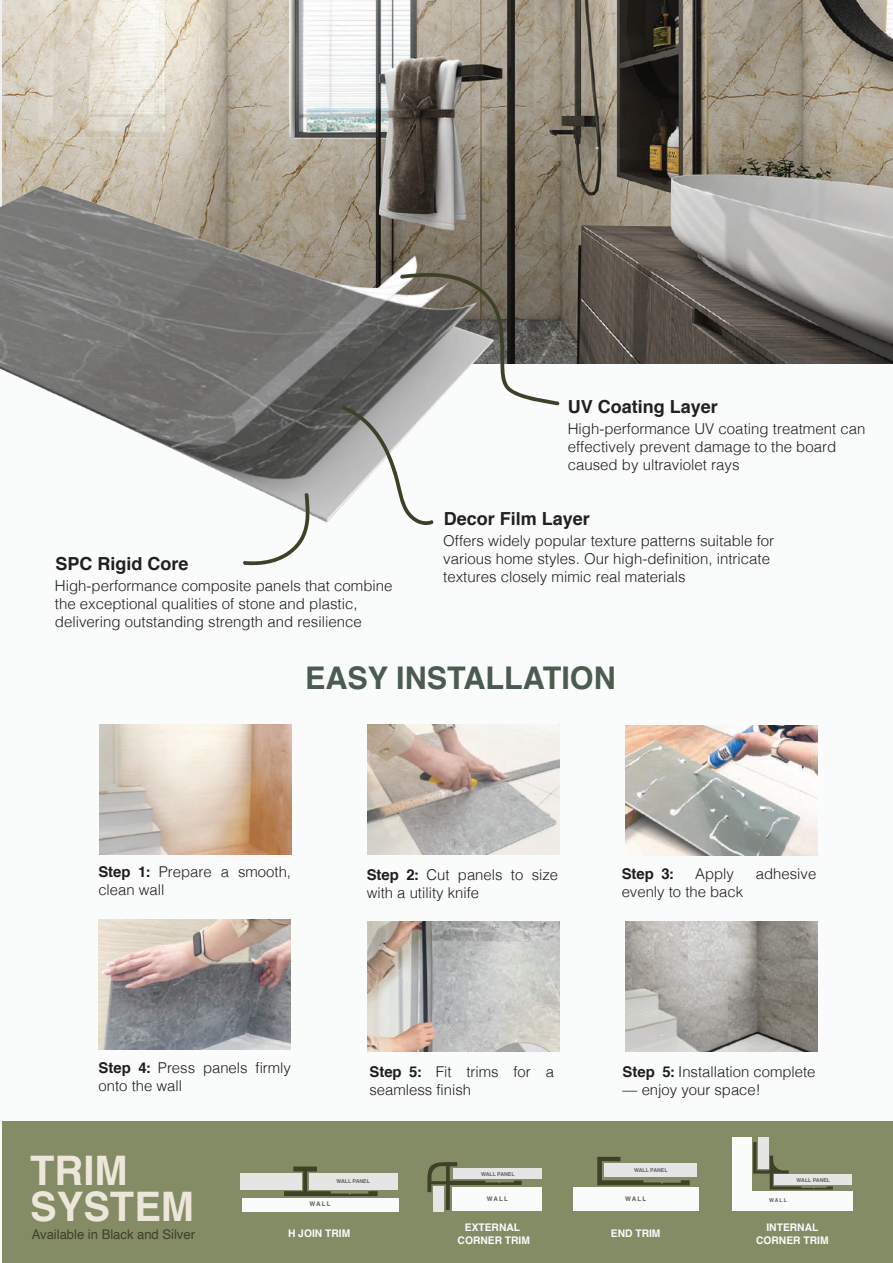
<style>
.page{position:relative;width:893px;height:1263px;background:#fafbfb}
.page>*{position:absolute;margin:0;border:0;box-sizing:border-box;transform-origin:0 0}
.t1{font:700 40.8px/36px "Helvetica";color:#ede7db}
.t2{font:700 31.2px "Helvetica";color:#4a5b50}
.t3{font:700 18px "Helvetica";color:#231f20}
.t4{font:300 15px/18px "Helvetica";color:#231f20}
.t5{font:300 14.85px/17.9px "Helvetica";color:#201d1e}
.t6{font:700 14.85px "Helvetica";color:#201d1e}
.t7{font:13.35px "Helvetica";color:#3e4028}
.t8{font:700 10.5px/12.6px "Helvetica";color:#fafbfb;text-align:center}
.t9{font:700 6.45px "Helvetica";letter-spacing:.2em;color:#606160}
.t10{font:700 5.4px "Helvetica";color:#606160}
.s1{font-weight:700}
</style>
<div class="page">
<hr style="left:0;top:0;width:2px;height:363px;background:#e4e5e5">
<div style="left:2px;top:1121px;width:891px;height:142px;background:#838c65"></div>
<img style="left:2px;top:0;width:891px;height:363px">
<img style="left:99px;top:724px;width:192px;height:130px">
<img style="left:625px;top:726px;width:192px;height:130px">
<img style="left:99px;top:920px;width:191px;height:130px">
<img style="left:367px;top:725px;width:192px;height:130px">
<img style="left:367px;top:921px;width:192px;height:130px">
<img style="left:626px;top:921px;width:191px;height:130px">
<img style="left:0;top:177px;width:506px;height:346px">
<svg style="left:284px;top:1166px;width:94px;height:30px"></svg>
<div style="left:241px;top:1173px;width:61px;height:17px;background:#e5e5e5"></div>
<div style="left:309px;top:1173px;width:89px;height:17px;background:#e5e5e5"></div>
<div style="left:242px;top:1198px;width:156px;height:13px;background:#fafbfb"></div>
<svg style="left:427px;top:1162px;width:95px;height:48px"></svg>
<div style="left:453px;top:1168px;width:89px;height:11px;background:#e5e5e5"></div>
<div style="left:433px;top:1186px;width:11px;height:25px;background:#e5e5e5"></div>
<div style="left:452px;top:1188px;width:90px;height:23px;background:#fafbfb"></div>
<svg style="left:597px;top:1157px;width:93px;height:28px"></svg>
<div style="left:604px;top:1163px;width:93px;height:14px;background:#e5e5e5"></div>
<div style="left:573px;top:1188px;width:125px;height:23px;background:#fafbfb"></div>
<svg style="left:753px;top:1142px;width:80px;height:47px"></svg>
<div style="left:774px;top:1175px;width:78px;height:10px;background:#e5e5e5"></div>
<div style="left:758px;top:1137px;width:10px;height:32px;background:#e5e5e5"></div>
<div style="left:750px;top:1191px;width:103px;height:20px;background:#fafbfb"></div>
<div style="left:732px;top:1137px;width:20px;height:74px;background:#fafbfb"></div>
<svg style="left:341px;top:271px;width:219px;height:254px"></svg>
<svg style="left:242px;top:492px;width:68px;height:74px"></svg>
<p class="t3" style="left:56px;top:549px;width:135px">SPC Rigid Core</p>
<p class="t4" style="left:55px;top:576px;width:339px">High-performance composite panels that combine the exceptional qualities of stone and plastic, delivering outstanding strength and resilience</p>
<p class="t3" style="left:568px;top:392px;width:152px">UV Coating Layer</p>
<p class="t4" style="left:568px;top:419px;width:299px">High-performance UV coating treatment can effectively prevent damage to the board caused by ultraviolet rays</p>
<p class="t3" style="left:444px;top:504px;width:148px">Decor Film Layer</p>
<p class="t4" style="left:443px;top:531px;width:332px">Offers widely popular texture patterns suitable for various home styles. Our high-definition, intricate textures closely mimic real materials</p>
<h2 class="t2" style="left:305px;top:652px;width:312px">EASY INSTALLATION</h2>
<p class="t5" style="left:98px;top:862px;width:194px"><span class="s1">Step 1:</span> Prepare a smooth, clean wall</p>
<p class="t6" style="left:622px;top:862px;width:54px">Step 3:</p>
<p class="t5" style="left:695px;top:864px;width:40px">Apply</p>
<p class="t5" style="left:756px;top:864px;width:62px">adhesive</p>
<p class="t5" style="left:367px;top:865px;width:193px"><span class="s1">Step 2:</span> Cut panels to size with a utility knife</p>
<p class="t5" style="left:622px;top:881px;width:123px">evenly to the back</p>
<p class="t5" style="left:99px;top:1058px;width:194px"><span class="s1">Step 4:</span> Press panels firmly onto the wall</p>
<p class="t5" style="left:369px;top:1061px;width:186px"><span class="s1">Step 5:</span> Fit trims for a seamless finish</p>
<p class="t5" style="left:623px;top:1061px;width:194px"><span class="s1">Step 5:</span> Installation complete</p>
<p class="t5" style="left:623px;top:1079px;width:140px">— enjoy your space!</p>
<h1 class="t1" style="left:30px;top:1153px;width:165px">TRIM<br>SYSTEM</h1>
<p class="t7" style="left:32px;top:1224px;width:165px">Available in Black and Silver</p>
<p class="t8" style="left:288px;top:1227px;width:64px">H JOIN TRIM</p>
<p class="t10" style="left:336px;top:1177px;width:35px">WALL PANEL</p>
<p class="t9" style="left:309px;top:1198px;width:23px">WALL</p>
<p class="t10" style="left:481px;top:1169px;width:35px">WALL PANEL</p>
<p class="t9" style="left:487px;top:1193px;width:23px">WALL</p>
<p class="t8" style="left:458px;top:1221px;width:74px">EXTERNAL<br>CORNER TRIM</p>
<p class="t10" style="left:634px;top:1166px;width:35px">WALL PANEL</p>
<p class="t9" style="left:625px;top:1193px;width:23px">WALL</p>
<p class="t8" style="left:611px;top:1227px;width:51px">END TRIM</p>
<p class="t10" style="left:769px;top:1196px;width:19px">WALL</p>
<p class="t10" style="left:797px;top:1175px;width:35px">WALL PANEL</p>
<p class="t8" style="left:756px;top:1221px;width:74px">INTERNAL<br>CORNER TRIM</p>
</div>
